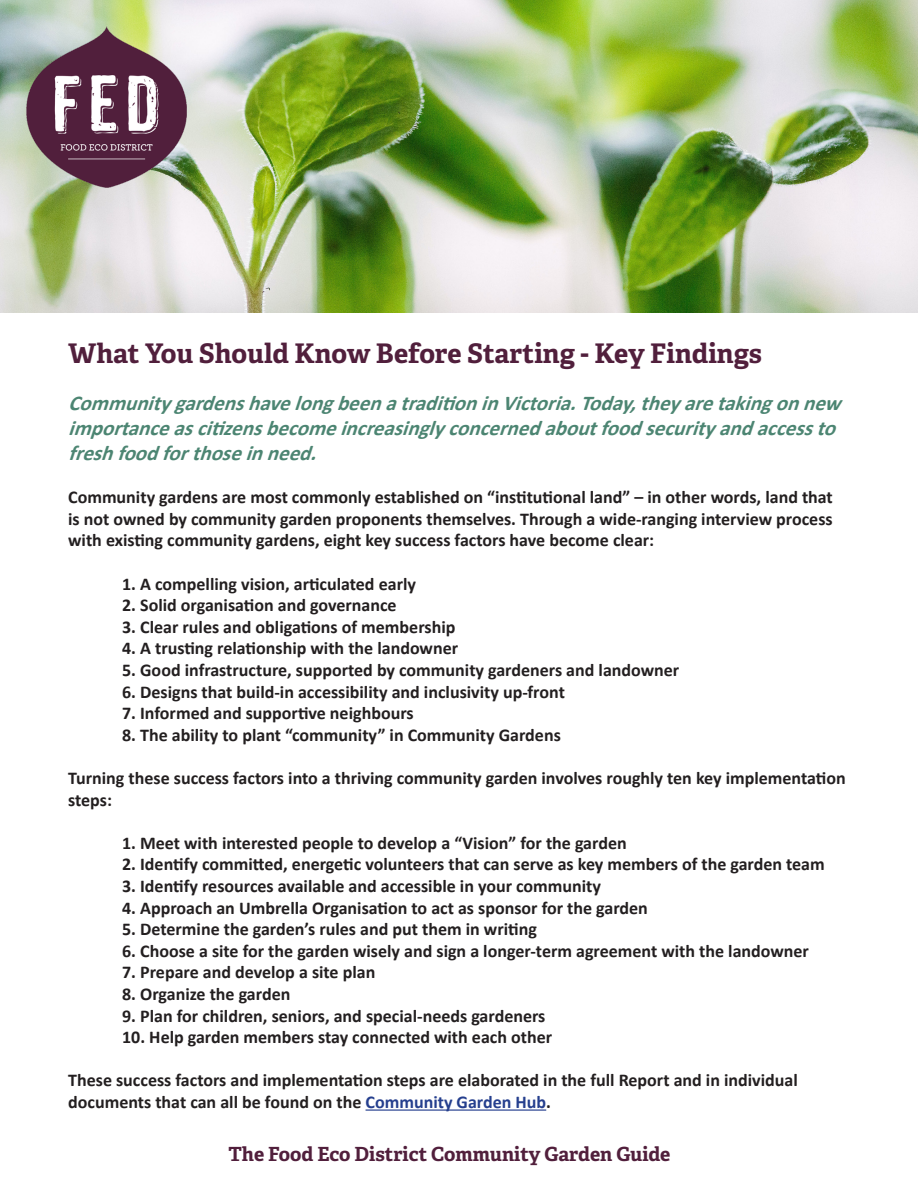
<style>
.page{position:relative;width:918px;height:1188px;background:#fff}
.page>*{position:absolute;margin:0;border:0;box-sizing:border-box;transform-origin:0 0}
.Purple_Header{font:700 27px "Adelle";color:#511f3c}
.Green_Sub_Header{font:italic 700 21px/25.2px "Calibri";color:#4c8572}
.Purple_Header-2{font:700 19.5px "Adelle";color:#511f3c}
.Bold_Black_Paragraph{font:700 18px/21.6px "Calibri";color:#231f20}
.s1{color:#253f8e}
</style>
<div class="page">
<hr style="left:366px;top:1109px;width:180px;height:2px;background:#253f8e">
<img style="left:0;top:0;width:918px;height:312px">
<img style="left:22px;top:22px;width:170px;height:170px">
<p class="Purple_Header" style="left:68px;top:336px;width:695px">What You Should Know Before Starting - Key Findings</p>
<p class="Green_Sub_Header" style="left:68px;top:390px;width:783px">CommunitygardenshavelongbeenatraditioninVictoria.Today,theyaretakingonnew importanceascitizensbecomeincreasinglyconcernedaboutfoodsecurityandaccessto freshfoodforthoseinneed.</p>
<p class="Bold_Black_Paragraph" style="left:68px;top:486px;width:766px;text-align:justify">Community gardens are most commonly established on “institutional land” – in other words, land that is not owned by community garden proponents themselves. Through a wide-ranging interview process with existing community gardens, eight key success factors have become clear:</p>
<p class="Bold_Black_Paragraph" style="left:122px;top:573px;width:295px">1. A compelling vision, articulated early</p>
<p class="Bold_Black_Paragraph" style="left:122px;top:594px;width:276px">2. Solid organisation and governance</p>
<p class="Bold_Black_Paragraph" style="left:122px;top:616px;width:335px">3. Clear rules and obligations of membership</p>
<p class="Bold_Black_Paragraph" style="left:122px;top:637px;width:337px">4. A trusting relationship with the landowner</p>
<p class="Bold_Black_Paragraph" style="left:122px;top:659px;width:559px">5. Good infrastructure, supported by community gardeners and landowner</p>
<p class="Bold_Black_Paragraph" style="left:122px;top:681px;width:444px">6. Designs that build-in accessibility and inclusivity up-front</p>
<p class="Bold_Black_Paragraph" style="left:122px;top:702px;width:293px">7. Informed and supportive neighbours</p>
<p class="Bold_Black_Paragraph" style="left:122px;top:724px;width:440px">8. The ability to plant “community” in Community Gardens</p>
<p class="Bold_Black_Paragraph" style="left:68px;top:767px;width:779px">Turning these success factors into a thriving community garden involves roughly ten key implementation steps:</p>
<p class="Bold_Black_Paragraph" style="left:122px;top:832px;width:506px">1. Meet with interested people to develop a “Vision” for the garden</p>
<p class="Bold_Black_Paragraph" style="left:122px;top:853px;width:704px">2. Identify committed, energetic volunteers that can serve as key members of the garden team</p>
<p class="Bold_Black_Paragraph" style="left:122px;top:875px;width:480px">3. Identify resources available and accessible in your community</p>
<p class="Bold_Black_Paragraph" style="left:122px;top:897px;width:527px">4. Approach an Umbrella Organisation to act as sponsor for the garden</p>
<p class="Bold_Black_Paragraph" style="left:122px;top:918px;width:416px">5. Determine the garden’s rules and put them in writing</p>
<p class="Bold_Black_Paragraph" style="left:122px;top:940px;width:688px">6. Choose a site for the garden wisely and sign a longer-term agreement with the landowner</p>
<p class="Bold_Black_Paragraph" style="left:122px;top:961px;width:255px">7. Prepare and develop a site plan</p>
<p class="Bold_Black_Paragraph" style="left:122px;top:983px;width:170px">8. Organize the garden</p>
<p class="Bold_Black_Paragraph" style="left:122px;top:1005px;width:425px">9. Plan for children, seniors, and special-needs gardeners</p>
<p class="Bold_Black_Paragraph" style="left:122px;top:1026px;width:432px">10. Help garden members stay connected with each other</p>
<p class="Bold_Black_Paragraph" style="left:68px;top:1069px;width:731px">These success factors and implementation steps are elaborated in the full Report and in individual documents that can all be found on the <span class="s1">Community Garden Hub</span>.</p>
<p class="Purple_Header-2" style="left:228px;top:1142px;width:444px">The Food Eco District Community Garden Guide</p>
</div>
